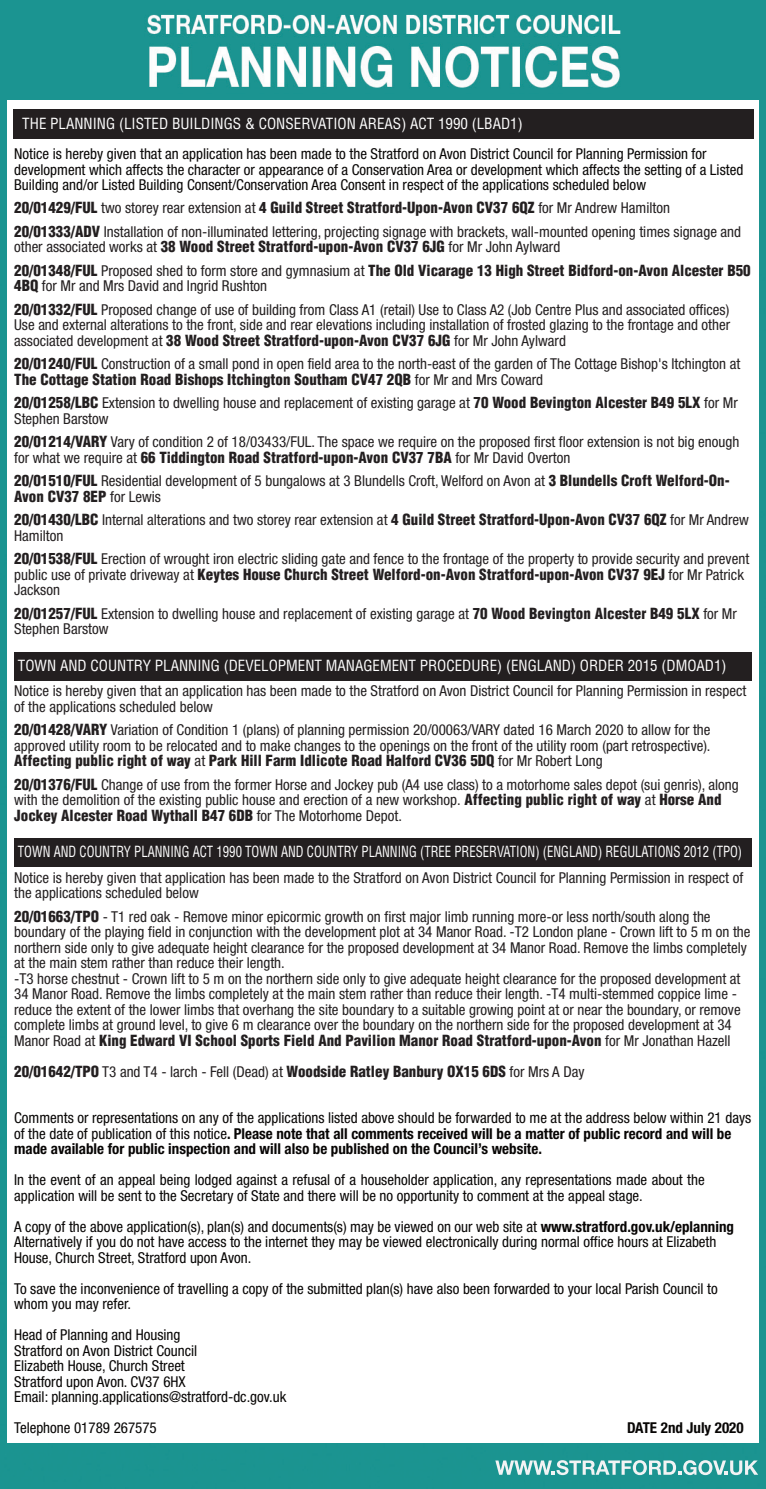
<style>
.page{position:relative;width:766px;height:1489px;background:#fff}
.page>*{position:absolute;margin:0;border:0;box-sizing:border-box;transform-origin:0 0}
.t1{font:condensed 15px/15.5px "Helvetica Neue LT";color:#231f20}
.t2{font:condensed 15px/15.5px "Helvetica Neue LT";color:#070504}
.t3{font:900 condensed 15px/31px "Helvetica";color:#231f20}
.t4{font:700 condensed 15px/15.5px "Helvetica Neue LT";color:#070504}
.t5{font:condensed 15px "Helvetica";color:#fff}
.t6{font:condensed 15px "Helvetica";color:#fff;scale:.85 1}
.s1{font-family:"Helvetica Neue LT";font-weight:400}
.s2{font-family:"Helvetica";font-weight:900}
.s3{font-weight:400}
.s4{font-weight:700}
</style>
<div class="page">
<img style="left:0;top:0;width:765px;height:1488px">
<div style="left:7px;top:100px;width:751px;height:1342px;background:#fff"></div>
<svg style="left:495px;top:1459px;width:263px;height:15px"></svg>
<div style="left:14px;top:110px;width:739px;height:29px;background:#231f20"></div>
<div style="left:14px;top:652px;width:737px;height:29px;background:#231f20"></div>
<div style="left:14px;top:838px;width:737px;height:29px;background:#231f20"></div>
<p class="t5" style="left:22px;top:118px;width:501px">THE PLANNING (LISTED BUILDINGS &amp; CONSERVATION AREAS) ACT 1990 (LBAD1)</p>
<p class="t2" style="left:14px;top:147px;width:730px">Notice is hereby given that an application has been made to the Stratford on Avon District Council for Planning Permission for development which affects the character or appearance of a Conservation Area or development which affects the setting of a Listed<br>Building and/or Listed Building Consent/Conservation Area Consent in respect of the applications scheduled below</p>
<p class="t3" style="left:14px;top:194px;width:657px">20/01429/FUL <span class="s1">two storey rear extension at</span> 4 Guild Street Stratford-Upon-Avon CV37 6QZ <span class="s1">for Mr Andrew Hamilton</span></p>
<p class="t1" style="left:14px;top:225px;width:728px"><span class="s2">20/01333/ADV</span> Installation of non-illuminated lettering, projecting signage with brackets, wall-mounted opening times signage and other associated works at <span class="s2">38 Wood Street Stratford-upon-Avon CV37 6JG</span> for Mr John Aylward</p>
<p class="t3" style="left:14px;top:256px;width:737px">20/01348/FUL <span class="s1">Proposed shed to form store and gymnasium at</span> The Old Vicarage 13 High Street Bidford-on-Avon Alcester B50</p>
<p class="t1" style="left:14px;top:276px;width:716px;line-height:23.5px"><span class="s2">4BQ</span> for Mr and Mrs David and Ingrid Rushton<br><span class="s2">20/01332/FUL</span> Proposed change of use of building from Class A1 (retail) Use to Class A2 (Job Centre Plus and associated offices)</p>
<p class="t1" style="left:14px;top:319px;width:717px">Use and external alterations to the front, side and rear elevations including installation of frosted glazing to the frontage and other associated development at <span class="s2">38 Wood Street Stratford-upon-Avon CV37 6JG</span> for Mr John Aylward</p>
<p class="t1" style="left:14px;top:358px;width:727px"><span class="s2">20/01240/FUL</span> Construction of a small pond in open field area to the north-east of the garden of The Cottage Bishop's Itchington at</p>
<p class="t3" style="left:14px;top:365px;width:530px">The Cottage Station Road Bishops Itchington Southam CV47 2QB <span class="s1">for Mr and Mrs Coward</span></p>
<p class="t1" style="left:14px;top:396px;width:725px"><span class="s2">20/01258/LBC</span> Extension to dwelling house and replacement of existing garage at <span class="s2">70 Wood Bevington Alcester B49 5LX</span> for Mr<br>Stephen Barstow</p>
<p class="t1" style="left:14px;top:435px;width:726px"><span class="s2">20/01214/VARY</span> Vary of condition 2 of 18/03433/FUL. The space we require on the proposed first floor extension is not big enough</p>
<p class="t3" style="left:14px;top:443px;width:557px"><span class="s1">for what we require at</span> 66 Tiddington Road Stratford-upon-Avon CV37 7BA <span class="s1">for Mr David Overton</span></p>
<p class="t1" style="left:14px;top:474px;width:717px"><span class="s2">20/01510/FUL</span> Residential development of 5 bungalows at 3 Blundells Croft, Welford on Avon at <span class="s2">3 Blundells Croft Welford-On-</span></p>
<p class="t3" style="left:14px;top:482px;width:148px">Avon CV37 8EP <span class="s1">for Lewis</span></p>
<p class="t1" style="left:14px;top:513px;width:736px"><span class="s2">20/01430/LBC</span> Internal alterations and two storey rear extension at <span class="s2">4 Guild Street Stratford-Upon-Avon CV37 6QZ</span> for Mr Andrew<br>Hamilton</p>
<p class="t1" style="left:14px;top:552px;width:736px"><span class="s2">20/01538/FUL</span> Erection of wrought iron electric sliding gate and fence to the frontage of the property to provide security and prevent</p>
<p class="t3" style="left:14px;top:560px;width:731px"><span class="s1">public use of private driveway at</span> Keytes House Church Street Welford-on-Avon Stratford-upon-Avon CV37 9EJ <span class="s1">for Mr Patrick</span></p>
<p class="t1" style="left:14px;top:579px;width:724px;line-height:23.5px">Jackson<br><span class="s2">20/01257/FUL</span> Extension to dwelling house and replacement of existing garage at <span class="s2">70 Wood Bevington Alcester B49 5LX</span> for Mr</p>
<p class="t1" style="left:14px;top:622px;width:96px">Stephen Barstow</p>
<p class="t5" style="left:18px;top:660px;width:710px">TOWN AND COUNTRY PLANNING (DEVELOPMENT MANAGEMENT PROCEDURE) (ENGLAND) ORDER 2015 (DMOAD1)</p>
<p class="t1" style="left:14px;top:684px;width:733px">Notice is hereby given that an application has been made to the Stratford on Avon District Council for Planning Permission in respect of the applications scheduled below</p>
<p class="t1" style="left:14px;top:723px;width:697px"><span class="s2">20/01428/VARY</span> Variation of Condition 1 (plans) of planning permission 20/00063/VARY dated 16 March 2020 to allow for the approved utility room to be relocated and to make changes to the openings on the front of the utility room (part retrospective).</p>
<p class="t3" style="left:14px;top:746px;width:589px">Affecting public right of way <span class="s1">at</span> Park Hill Farm Idlicote Road Halford CV36 5DQ <span class="s1">for Mr Robert Long</span></p>
<p class="t1" style="left:14px;top:778px;width:725px"><span class="s2">20/01376/FUL</span> Change of use from the former Horse and Jockey pub (A4 use class) to a motorhome sales depot (sui genris), along with the demolition of the existing public house and erection of a new workshop. <span class="s2">Affecting public right of way</span> at <span class="s2">Horse And</span></p>
<p class="t3" style="left:14px;top:801px;width:389px">Jockey Alcester Road Wythall B47 6DB <span class="s1">for The Motorhome Depot.</span></p>
<p class="t6" style="left:18px;top:846px;width:853px">TOWN AND COUNTRY PLANNING ACT 1990 TOWN AND COUNTRY PLANNING (TREE PRESERVATION) (ENGLAND) REGULATIONS 2012 (TPO)</p>
<p class="t1" style="left:14px;top:871px;width:730px">Notice is hereby given that application has been made to the Stratford on Avon District Council for Planning Permission in respect of the applications scheduled below</p>
<p class="t1" style="left:14px;top:910px;width:737px"><span class="s2">20/01663/TPO</span> - T1 red oak - Remove minor epicormic growth on first major limb running more-or less north/south along the boundary of the playing field in conjunction with the development plot at 34 Manor Road. -T2 London plane - Crown lift to 5 m on the northern side only to give adequate height clearance for the proposed development at 34 Manor Road. Remove the limbs completely at the main stem rather than reduce their length.<br>-T3 horse chestnut - Crown lift to 5 m on the northern side only to give adequate height clearance for the proposed development at 34 Manor Road. Remove the limbs completely at the main stem rather than reduce their length. -T4 multi-stemmed coppice lime - reduce the extent of the lower limbs that overhang the site boundary to a suitable growing point at or near the boundary, or remove complete limbs at ground level, to give 6 m clearance over the boundary on the northern side for the proposed development at 34</p>
<p class="t3" style="left:14px;top:1025px;width:717px"><span class="s1">Manor Road at</span> King Edward VI School Sports Field And Pavilion Manor Road Stratford-upon-Avon <span class="s1">for Mr Jonathan Hazell<br></span>20/01642/TPO <span class="s1">T3 and T4 - larch - Fell (Dead) at</span> Woodside Ratley Banbury OX15 6DS <span class="s1">for Mrs A Day</span></p>
<p class="t4" style="left:14px;top:1111px;width:738px"><span class="s3">Comments or representations on any of the applications listed above should be forwarded to me at the address below within 21 days of the date of publication of this notice</span>. Please note that all comments received will be a matter of public record and will be made available for public inspection and will also be published on the Council’s website.</p>
<p class="t2" style="left:14px;top:1173px;width:692px">In the event of an appeal being lodged against a refusal of a householder application, any representations made about the application will be sent to the Secretary of State and there will be no opportunity to comment at the appeal stage.</p>
<p class="t2" style="left:14px;top:1219px;width:721px">A copy of the above application(s), plan(s) and documents(s) may be viewed on our web site at <span class="s4">www.stratford.gov.uk/eplanning<br></span>Alternatively if you do not have access to the internet they may be viewed electronically during normal office hours at Elizabeth<br>House, Church Street, Stratford upon Avon.</p>
<p class="t2" style="left:14px;top:1281px;width:704px">To save the inconvenience of travelling a copy of the submitted plan(s) have also been forwarded to your local Parish Council to whom you may refer.</p>
<p class="t2" style="left:14px;top:1328px;width:273px">Head of Planning and Housing<br>Stratford on Avon District Council<br>Elizabeth House, Church Street<br>Stratford upon Avon. CV37 6HX<br>Email: planning.applications@stratford-dc.gov.uk</p>
<p class="t2" style="left:14px;top:1421px;width:144px">Telephone 01789 267575</p>
<p class="t4" style="left:627px;top:1420px;width:118px">DATE 2nd July 2020</p>
</div>
